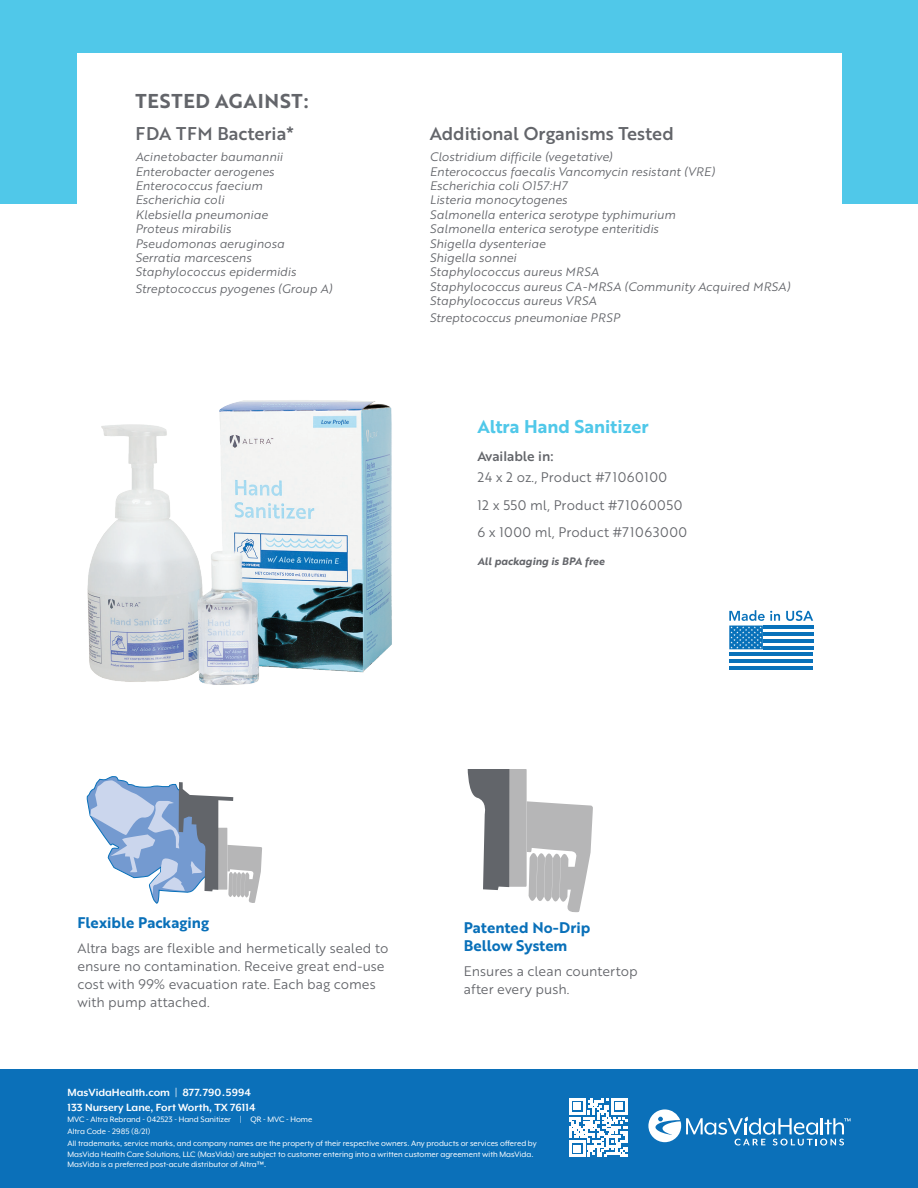
<style>
.page{position:relative;width:918px;height:1188px;background:#fff}
.page>*{position:absolute;margin:0;border:0;box-sizing:border-box;transform-origin:0 0}
.t1{font:19.5px "Brother 1816 Bold";letter-spacing:.04em;color:#63656a}
.t2{font:18px "Brother 1816 Medium";color:#63656a}
.t3{font:18px "Brother 1816 Bold";color:#50c8e9}
.t4{font:15px/18px "Brother 1816 Bold";color:#0970b9}
.t5{font:13.5px/18px "Brother 1816 Book";color:#63656a}
.t6{font:13.5px/21px "Brother 1816 Book";letter-spacing:.04em;color:#63656a}
.t7{font:12px/14.4px "Brother 1816 Book Italic";color:#63656a}
.t8{font:700 12px "Mr Eaves XL Mod OT";color:#fff}
.t9{font:10.5px "Brother 1816 Bold Italic";color:#63656a}
.t10{font:9px/10.5px "Mr Eaves XL Mod OT";color:#fff}
.s1{font-family:"Brother 1816 Medium"}
</style>
<div class="page">
<div style="left:0;top:0;width:918px;height:203px;background:#50c8e9"></div>
<div style="left:77px;top:54px;width:765px;height:293px;background:#fff"></div>
<hr style="left:729px;top:653px;width:84px;height:3px;background:#0871ba">
<hr style="left:729px;top:660px;width:84px;height:3px;background:#0871ba">
<hr style="left:729px;top:666px;width:84px;height:4px;background:#0871ba">
<hr style="left:763px;top:626px;width:50px;height:3px;background:#0871ba">
<hr style="left:763px;top:632px;width:50px;height:4px;background:#0871ba">
<hr style="left:763px;top:639px;width:50px;height:4px;background:#0871ba">
<hr style="left:763px;top:646px;width:50px;height:3px;background:#0871ba">
<svg style="left:729px;top:610px;width:51px;height:39px"></svg>
<svg style="left:786px;top:611px;width:27px;height:10px"></svg>
<svg style="left:86px;top:776px;width:176px;height:128px"></svg>
<svg style="left:467px;top:770px;width:126px;height:143px"></svg>
<hr style="left:536px;top:858px;width:2px;height:38px;background:#fff">
<hr style="left:544px;top:858px;width:1px;height:39px;background:#fff">
<hr style="left:552px;top:858px;width:1px;height:39px;background:#fff">
<hr style="left:559px;top:858px;width:2px;height:39px;background:#fff">
<img style="left:87px;top:400px;width:305px;height:285px">
<div style="left:0;top:1070px;width:918px;height:118px;background:#0b70b9"></div>
<svg style="left:648px;top:1109px;width:202px;height:37px"></svg>
<svg style="left:569px;top:1098px;width:58px;height:59px"></svg>
<hr style="left:569px;top:1154px;width:16px;height:3px;background:#fff">
<div style="left:574px;top:1145px;width:7px;height:7px;background:#fff"></div>
<p class="t1" style="left:135px;top:86px;width:175px">TESTED AGAINST:</p>
<p class="t2" style="left:135px;top:120px;width:160px">FDA TFM Bacteria*</p>
<p class="t7" style="left:135px;top:149px;width:162px">Acinetobacter baumannii<br>Enterobacter aerogenes<br>Enterococcus faecium<br>Escherichia coli<br>Klebsiella pneumoniae<br>Proteus mirabilis<br>Pseudomonas aeruginosa<br>Serratia marcescens<br>Staphylococcus epidermidis</p>
<p class="t7" style="left:135px;top:281px;width:198px">Streptococcus pyogenes (Group A)</p>
<p class="t2" style="left:430px;top:120px;width:246px">Additional Organisms Tested</p>
<p class="t7" style="left:430px;top:149px;width:362px">Clostridium difficile (vegetative)<br>Enterococcus faecalis Vancomycin resistant (VRE)<br>Escherichia coli O157:H7<br>Listeria monocytogenes<br>Salmonella enterica serotype typhimurium<br>Salmonella enterica serotype enteritidis<br>Shigella dysenteriae<br>Shigella sonnei<br>Staphylococcus aureus MRSA<br>Staphylococcus aureus CA-MRSA (Community Acquired MRSA)<br>Staphylococcus aureus VRSA</p>
<p class="t7" style="left:430px;top:310px;width:191px">Streptococcus pneumoniae PRSP</p>
<p class="t3" style="left:477px;top:413px;width:173px">Altra Hand Sanitizer</p>
<p class="t6" style="left:477px;top:445px;width:191px"><span class="s1">Available in:<br></span>24 x 2 oz., Product #71060100</p>
<p class="t6" style="left:477px;top:490px;width:211px;line-height:27.8px">12 x 550 ml, Product #71060050<br>6 x 1000 ml, Product #71063000</p>
<p class="t9" style="left:477px;top:553px;width:129px">All packaging is BPA free</p>
<p class="t4" style="left:77px;top:913px;width:133px">Flexible Packaging</p>
<p class="t5" style="left:77px;top:939px;width:313px">Altra bags are flexible and hermetically sealed to ensure no contamination. Receive great end-use cost with 99% evacuation rate. Each bag comes with pump attached.</p>
<p class="t4" style="left:464px;top:918px;width:128px">Patented No-Drip<br>Bellow System</p>
<p class="t5" style="left:464px;top:961px;width:176px">Ensures a clean countertop after every push.</p>
<p class="t8" style="left:68px;top:1085px;width:185px">MasVidaHealth.com | 877.790.5994</p>
<p class="t8" style="left:68px;top:1100px;width:190px">133 Nursery Lane, Fort Worth, TX 76114</p>
<p class="t10" style="left:68px;top:1115px;width:246px">MVC - Altra Rebrand - 042523 - Hand Sanitizer | QR - MVC - Home</p>
<p class="t10" style="left:68px;top:1138px;width:471px">All trademarks, service marks, and company names are the property of their respective owners. Any products or services offered by<br>MasVida Health Care Solutions, LLC (MasVida) are subject to customer entering into a written customer agreement with MasVida.<br>MasVida is a preferred post-acute distributor of Altra™.</p>
<p class="t10" style="left:68px;top:1126px;width:85px">Altra Code - 2985 (8/21)</p>
</div>
